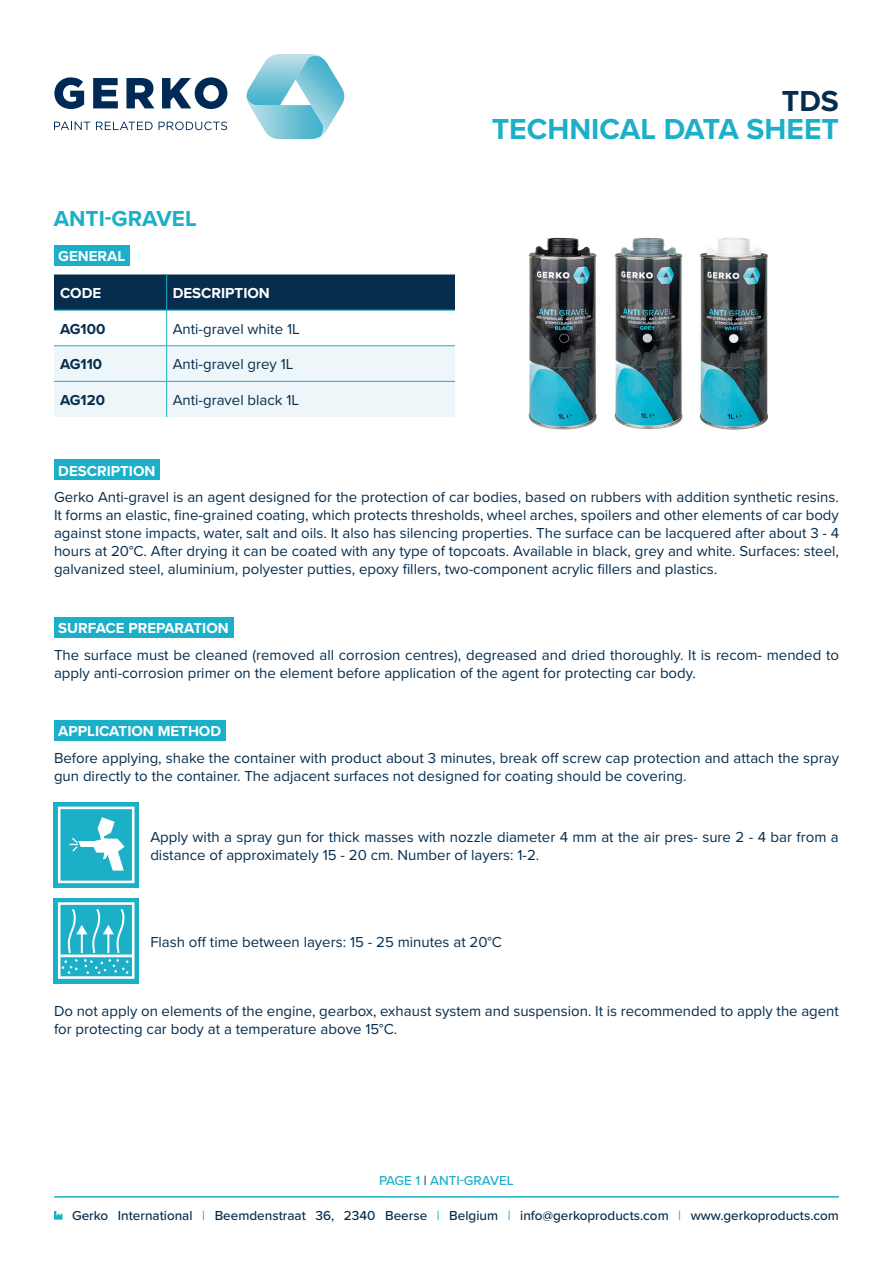
<style>
.page{position:relative;width:893px;height:1263px;background:#fff}
.page>*{position:absolute;margin:0;border:0;box-sizing:border-box;transform-origin:0 0}
.t1{font:700 30px "Proxima Nova";color:#1bafc8}
.t2{font:700 30px "Proxima Nova";color:#062d4d}
.t3{font:700 22.5px "Proxima Nova";color:#1bafc8}
.Alineastijl{font:15px/18px "Proxima Nova";color:#062d4d}
.t4{font:700 15px "Proxima Nova";color:#fff}
.t5{font:700 15px "Proxima Nova";color:#062d4d}
.t6{font:500 13.5px "Proxima Nova";color:#062d4d}
.t7{font:500 13.5px "Proxima Nova";color:#1bafc8}
.s1{color:#062d4d}
.s2{color:#1bafc8}
</style>
<div class="page">
<div style="left:54px;top:459px;width:106px;height:21px;background:#1bafc8"></div>
<div style="left:54px;top:617px;width:179px;height:20px;background:#1bafc8"></div>
<div style="left:54px;top:245px;width:75px;height:21px;background:#1bafc8"></div>
<div style="left:54px;top:274px;width:401px;height:36px;background:#062d4d"></div>
<div style="left:54px;top:346px;width:401px;height:71px;background:#eff6fa"></div>
<hr style="left:166px;top:274px;width:1px;height:36px;background:#1bafc8">
<hr style="left:54px;top:310px;width:113px;height:1px;background:#1bafc8">
<hr style="left:167px;top:310px;width:667px;height:1px;background:#1bafc8">
<hr style="left:166px;top:310px;width:1px;height:35px;background:#1bafc8">
<hr style="left:166px;top:346px;width:1px;height:35px;background:#1bafc8">
<hr style="left:166px;top:382px;width:1px;height:35px;background:#1bafc8">
<hr style="left:54px;top:345px;width:113px;height:1px;background:#1bafc8">
<hr style="left:167px;top:345px;width:667px;height:1px;background:#1bafc8">
<hr style="left:54px;top:381px;width:113px;height:1px;background:#1bafc8">
<hr style="left:167px;top:381px;width:667px;height:1px;background:#1bafc8">
<div style="left:54px;top:720px;width:171px;height:21px;background:#1bafc8"></div>
<svg style="left:54px;top:802px;width:85px;height:85px"></svg>
<svg style="left:58px;top:807px;width:76px;height:76px"></svg>
<div style="left:54px;top:898px;width:85px;height:85px;background:#1bafc8"></div>
<svg style="left:58px;top:902px;width:76px;height:77px"></svg>
<svg style="left:54px;top:122px;width:36px;height:8px"></svg>
<svg style="left:96px;top:122px;width:57px;height:8px"></svg>
<svg style="left:159px;top:122px;width:68px;height:8px"></svg>
<svg style="left:54px;top:77px;width:30px;height:32px"></svg>
<svg style="left:93px;top:78px;width:25px;height:30px"></svg>
<svg style="left:126px;top:78px;width:28px;height:30px"></svg>
<svg style="left:162px;top:77px;width:65px;height:32px"></svg>
<svg style="left:246px;top:54px;width:98px;height:85px"></svg>
<svg style="left:54px;top:1211px;width:8px;height:8px"></svg>
<hr style="left:54px;top:1196px;width:785px;height:1px;background:#1bafc8">
<div style="left:456px;top:208px;width:383px;height:250px;background:#fff"></div>
<img style="left:528px;top:237px;width:241px;height:193px">
<p class="t3" style="left:54px;top:202px;width:145px">ANTI-GRAVEL</p>
<p class="t4" style="left:58px;top:245px;width:68px">GENERAL</p>
<p class="t4" style="left:60px;top:282px;width:43px">CODE</p>
<p class="t4" style="left:173px;top:282px;width:99px">DESCRIPTION</p>
<p class="t5" style="left:60px;top:318px;width:47px">AG100</p>
<p class="Alineastijl" style="left:173px;top:319px;width:129px">Anti-gravel white 1L</p>
<p class="t5" style="left:60px;top:353px;width:44px">AG110</p>
<p class="Alineastijl" style="left:173px;top:355px;width:122px">Anti-gravel grey 1L</p>
<p class="t5" style="left:60px;top:389px;width:47px">AG120</p>
<p class="Alineastijl" style="left:173px;top:390px;width:128px">Anti-gravel black 1L</p>
<p class="t4" style="left:58px;top:459px;width:99px">DESCRIPTION</p>
<p class="t2" style="left:782px;top:78px;width:58px">TDS</p>
<p class="t1" style="left:492px;top:107px;width:349px">TECHNICAL DATA SHEET</p>
<p class="Alineastijl" style="left:54px;top:488px;width:787px;text-align:justify">Gerko Anti-gravel is an agent designed for the protection of car bodies, based on rubbers with addition synthetic resins.<br>It forms an elastic, fine-grained coating, which protects thresholds, wheel arches, spoilers and other elements of car body against stone impacts, water, salt and oils. It also has silencing properties. The surface can be lacquered after about 3 - 4 hours at 20°C. After drying it can be coated with any type of topcoats. Available in black, grey and white. Surfaces: steel, galvanized steel, aluminium, polyester putties, epoxy fillers, two-component acrylic fillers and plastics.</p>
<p class="t4" style="left:58px;top:617px;width:172px">SURFACE PREPARATION</p>
<p class="Alineastijl" style="left:54px;top:645px;width:786px">The surface must be cleaned (removed all corrosion centres), degreased and dried thoroughly. It is recom- mended to apply anti-corrosion primer on the element before application of the agent for protecting car body.</p>
<p class="t4" style="left:58px;top:720px;width:165px">APPLICATION METHOD</p>
<p class="Alineastijl" style="left:54px;top:748px;width:787px">Before applying, shake the container with product about 3 minutes, break off screw cap protection and attach the spray gun directly to the container. The adjacent surfaces not designed for coating should be covering.</p>
<p class="Alineastijl" style="left:150px;top:827px;width:690px">Apply with a spray gun for thick masses with nozzle diameter 4 mm at the air pres- sure 2 - 4 bar from a distance of approximately 15 - 20 cm. Number of layers: 1-2.</p>
<p class="Alineastijl" style="left:150px;top:932px;width:353px">Flash off time between layers: 15 - 25 minutes at 20°C</p>
<p class="Alineastijl" style="left:54px;top:1001px;width:786px">Do not apply on elements of the engine, gearbox, exhaust system and suspension. It is recommended to apply the agent for protecting car body at a temperature above 15°C.</p>
<p class="t7" style="left:379px;top:1170px;width:136px">PAGE 1 <span class="s1">|</span> ANTI-GRAVEL</p>
<p class="t6" style="left:72px;top:1205px;width:768px">Gerko International <span class="s2">|</span> Beemdenstraat 36, 2340 Beerse <span class="s2">|</span> Belgium <span class="s2">|</span> info@gerkoproducts.com <span class="s2">|</span> www.gerkoproducts.com</p>
</div>
